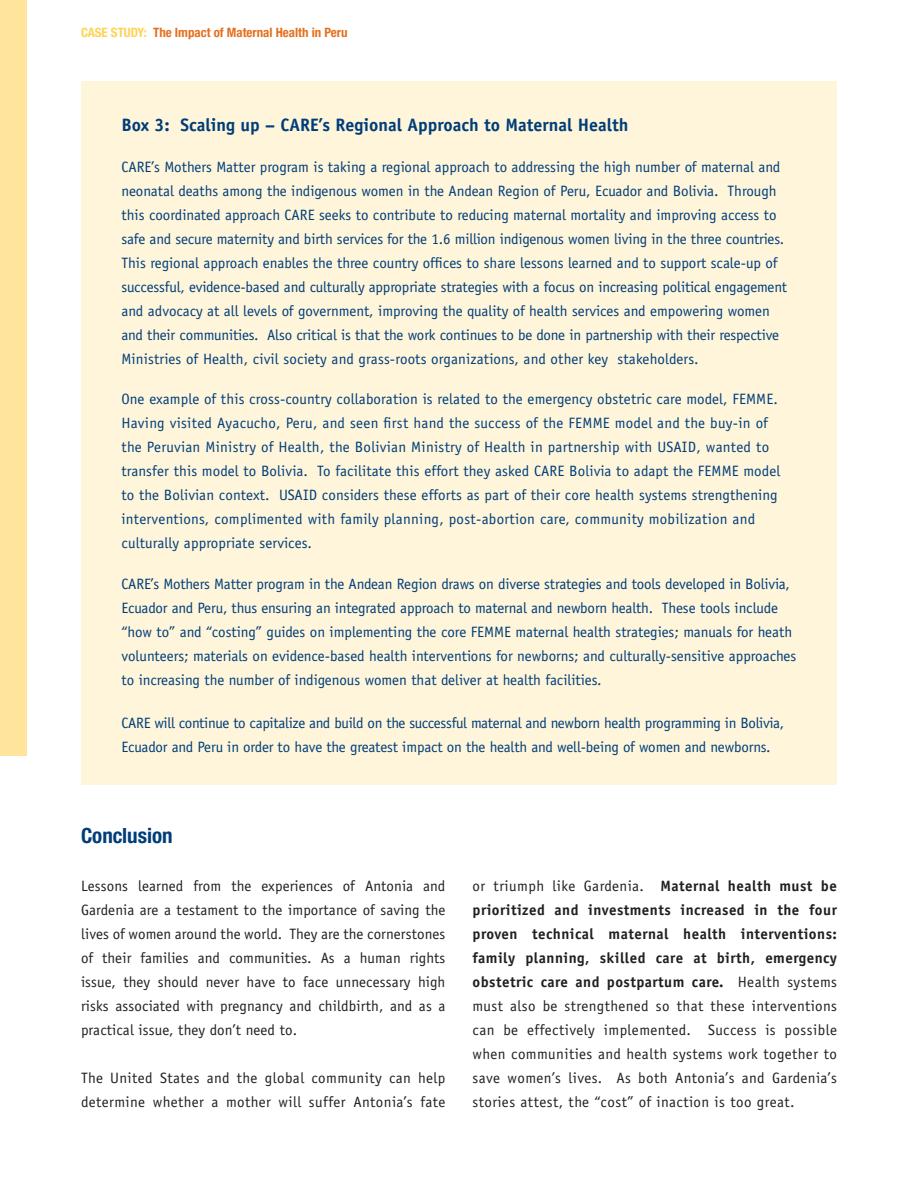
<style>
.page{position:relative;width:918px;height:1188px;background:#fff}
.page>*{position:absolute;margin:0;border:0;box-sizing:border-box;transform-origin:0 0}
.t1{font:700 condensed 21px "Helvetica Neue";color:#003d78}
.t2{font:700 18px "Officina Sans";color:#003d78}
.t3{font:15px/24px "Officina Sans";color:#003d78}
.t4{font:15px/24px "Officina Sans";letter-spacing:.03em;color:#231f20;text-align:justify}
.t5{font:15px/24px "Officina Sans";letter-spacing:-.02em;color:#003d78}
.t6{font:700 condensed 12.9px "Helvetica Neue";color:#e4701e}
.s1{color:#fed356}
.s2{font-weight:700}
</style>
<div class="page">
<div style="left:81px;top:81px;width:756px;height:703px;background:#fef5db"></div>
<hr style="left:917px;top:0;width:1px;height:1188px;background:#ffe39a">
<div style="left:0;top:0;width:27px;height:756px;background:#ffe49b"></div>
<p class="t6" style="left:81px;top:25px;width:268px"><span class="s1">CASE STUDY:</span> The Impact of Maternal Health in Peru</p>
<p class="t2" style="left:122px;top:114px;width:508px">Box 3: Scaling up – CARE’s Regional Approach to Maternal Health</p>
<p class="t3" style="left:122px;top:155px;width:667px">CARE’s Mothers Matter program is taking a regional approach to addressing the high number of maternal and neonatal deaths among the indigenous women in the Andean Region of Peru, Ecuador and Bolivia. Through this coordinated approach CARE seeks to contribute to reducing maternal mortality and improving access to safe and secure maternity and birth services for the 1.6 million indigenous women living in the three countries.<br>This regional approach enables the three country offices to share lessons learned and to support scale-up of successful, evidence-based and culturally appropriate strategies with a focus on increasing political engagement and advocacy at all levels of government, improving the quality of health services and empowering women and their communities. Also critical is that the work continues to be done in partnership with their respective Ministries of Health, civil society and grass-roots organizations, and other key stakeholders.</p>
<p class="t3" style="left:122px;top:387px;width:660px">One example of this cross-country collaboration is related to the emergency obstetric care model, FEMME.<br>Having visited Ayacucho, Peru, and seen first hand the success of the FEMME model and the buy-in of the Peruvian Ministry of Health, the Bolivian Ministry of Health in partnership with USAID, wanted to transfer this model to Bolivia. To facilitate this effort they asked CARE Bolivia to adapt the FEMME model to the Bolivian context. USAID considers these efforts as part of their core health systems strengthening interventions, complimented with family planning, post-abortion care, community mobilization and culturally appropriate services.</p>
<p class="t3" style="left:122px;top:572px;width:676px">CARE’s Mothers Matter program in the Andean Region draws on diverse strategies and tools developed in Bolivia, Ecuador and Peru, thus ensuring an integrated approach to maternal and newborn health. These tools include “how to” and “costing” guides on implementing the core FEMME maternal health strategies; manuals for heath volunteers; materials on evidence-based health interventions for newborns; and culturally-sensitive approaches to increasing the number of indigenous women that deliver at health facilities.</p>
<p class="t5" style="left:122px;top:711px;width:664px">CARE will continue to capitalize and build on the successful maternal and newborn health programming in Bolivia,<br>Ecuador and Peru in order to have the greatest impact on the health and well-being of women and newborns.</p>
<h1 class="t1" style="left:81px;top:823px;width:93px">Conclusion</h1>
<p class="t4" style="left:81px;top:874px;width:366px">Lessons learned from the experiences of Antonia and Gardenia are a testament to the importance of saving the lives of women around the world. They are the cornerstones of their families and communities. As a human rights issue, they should never have to face unnecessary high risks associated with pregnancy and childbirth, and as a practical issue, they don’t need to.</p>
<p class="t4" style="left:81px;top:1066px;width:366px">The United States and the global community can help determine whether a mother will suffer Antonia’s fate</p>
<p class="t4" style="left:472px;top:874px;width:366px">or triumph like Gardenia. <span class="s2">Maternal health must be prioritized and investments increased in the four proven technical maternal health interventions: family planning, skilled care at birth, emergency obstetric care and postpartum care.</span> Health systems must also be strengthened so that these interventions can be effectively implemented. Success is possible when communities and health systems work together to save women’s lives. As both Antonia’s and Gardenia’s stories attest, the “cost” of inaction is too great.</p>
</div>
